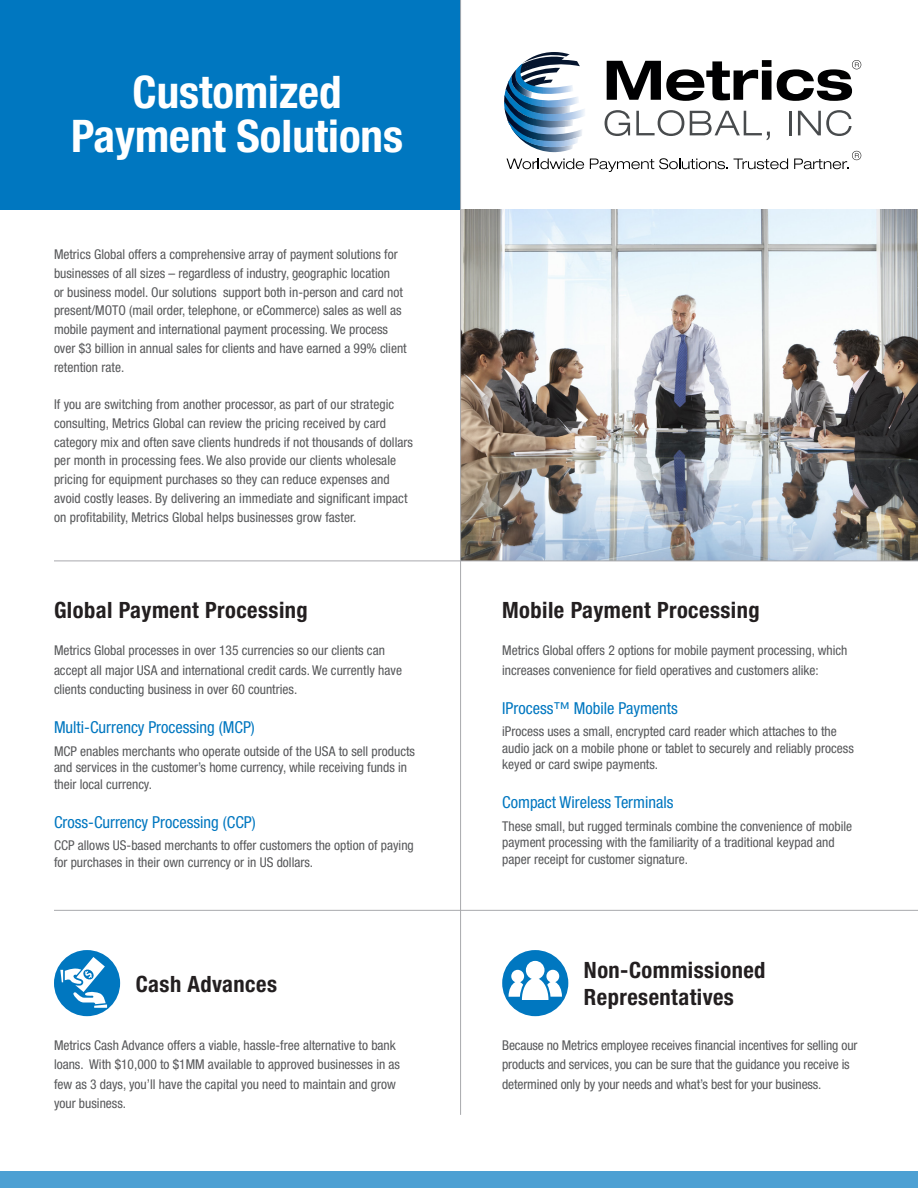
<style>
.page{position:relative;width:918px;height:1188px;background:#fff}
.page>*{position:absolute;margin:0;border:0;box-sizing:border-box;transform-origin:0 0}
.t1{font:700 condensed 45px "Helvetica Neue";color:#fff}
.t2{font:700 condensed 22.5px "Helvetica Neue";letter-spacing:.02em;color:#231f20}
.t3{font:condensed 16.5px "Helvetica Neue";color:#0077c0}
.t4{font:condensed 13.5px/18.8px "Helvetica Neue";color:#57585a}
</style>
<div class="page">
<img style="left:461px;top:210px;width:457px;height:351px">
<hr style="left:54px;top:561px;width:864px;height:1px;background:#a8a9ad">
<hr style="left:54px;top:910px;width:864px;height:1px;background:#a8a9ad">
<svg style="left:504px;top:52px;width:81px;height:100px"></svg>
<svg style="left:607px;top:60px;width:164px;height:41px"></svg>
<svg style="left:605px;top:110px;width:25px;height:26px"></svg>
<svg style="left:636px;top:110px;width:48px;height:26px"></svg>
<svg style="left:690px;top:111px;width:80px;height:29px"></svg>
<hr style="left:789px;top:111px;width:2px;height:24px;background:#484b4d">
<svg style="left:798px;top:110px;width:54px;height:26px"></svg>
<svg style="left:507px;top:158px;width:77px;height:11px"></svg>
<svg style="left:590px;top:158px;width:138px;height:14px"></svg>
<svg style="left:734px;top:158px;width:54px;height:11px"></svg>
<svg style="left:777px;top:60px;width:84px;height:41px"></svg>
<svg style="left:794px;top:151px;width:67px;height:18px"></svg>
<div style="left:0;top:0;width:461px;height:210px;background:#0077c0"></div>
<div style="left:0;top:1171px;width:918px;height:17px;background:#4da0d3"></div>
<hr style="left:460px;top:0;width:1px;height:1115px;background:#a8a9ad">
<svg style="left:54px;top:950px;width:66px;height:66px"></svg>
<svg style="left:502px;top:950px;width:66px;height:66px"></svg>
<p class="t1" style="left:133px;top:65px;width:210px">Customized</p>
<p class="t1" style="left:71px;top:108px;width:333px">Payment Solutions</p>
<p class="t4" style="left:54px;top:245px;width:354px">Metrics Global offers a comprehensive array of payment solutions for businesses of all sizes – regardless of industry, geographic location<br>or business model. Our solutions support both in-person and card not present/MOTO (mail order, telephone, or eCommerce) sales as well as mobile payment and international payment processing. We process over $3 billion in annual sales for clients and have earned a 99% client retention rate.</p>
<p class="t4" style="left:54px;top:395px;width:342px">If you are switching from another processor, as part of our strategic consulting, Metrics Global can review the pricing received by card</p>
<p class="t4" style="left:54px;top:432px;width:360px">category mix and often save clients hundreds if not thousands of dollars per month in processing fees. We also provide our clients wholesale pricing for equipment purchases so they can reduce expenses and avoid costly leases. By delivering an immediate and significant impact on profitability, Metrics Global helps businesses grow faster.</p>
<p class="t2" style="left:54px;top:596px;width:255px">Global Payment Processing</p>
<p class="t4" style="left:54px;top:641px;width:350px;line-height:19.5px">Metrics Global processes in over 135 currencies so our clients can accept all major USA and international credit cards. We currently have clients conducting business in over 60 countries.</p>
<p class="t3" style="left:54px;top:718px;width:202px">Multi-Currency Processing (MCP)</p>
<p class="t4" style="left:54px;top:743px;width:363px;line-height:16.5px">MCP enables merchants who operate outside of the USA to sell products and services in the customer’s home currency, while receiving funds in their local currency.</p>
<p class="t3" style="left:54px;top:813px;width:203px">Cross-Currency Processing (CCP)</p>
<p class="t4" style="left:54px;top:837px;width:361px;line-height:16.5px">CCP allows US-based merchants to offer customers the option of paying for purchases in their own currency or in US dollars.</p>
<p class="t2" style="left:136px;top:970px;width:143px">Cash Advances</p>
<p class="t2" style="left:502px;top:596px;width:259px">Mobile Payment Processing</p>
<p class="t4" style="left:502px;top:641px;width:347px;line-height:19.5px">Metrics Global offers 2 options for mobile payment processing, which increases convenience for field operatives and customers alike:</p>
<p class="t3" style="left:502px;top:699px;width:177px">IProcess™ Mobile Payments</p>
<p class="t4" style="left:502px;top:723px;width:353px;line-height:16.5px">iProcess uses a small, encrypted card reader which attaches to the audio jack on a mobile phone or tablet to securely and reliably process keyed or card swipe payments.</p>
<p class="t3" style="left:502px;top:793px;width:173px">Compact Wireless Terminals</p>
<p class="t4" style="left:502px;top:818px;width:352px;line-height:16.5px">These small, but rugged terminals combine the convenience of mobile payment processing with the familiarity of a traditional keypad and paper receipt for customer signature.</p>
<p class="t2" style="left:584px;top:957px;width:183px">Non-Commissioned</p>
<p class="t2" style="left:584px;top:984px;width:151px">Representatives</p>
<p class="t4" style="left:54px;top:1035px;width:348px;line-height:19.5px">Metrics Cash Advance offers a viable, hassle-free alternative to bank loans. With $10,000 to $1MM available to approved businesses in as few as 3 days, you’ll have the capital you need to maintain and grow your business.</p>
<p class="t4" style="left:502px;top:1035px;width:357px;line-height:19.5px">Because no Metrics employee receives financial incentives for selling our products and services, you can be sure that the guidance you receive is determined only by your needs and what’s best for your business.</p>
</div>
